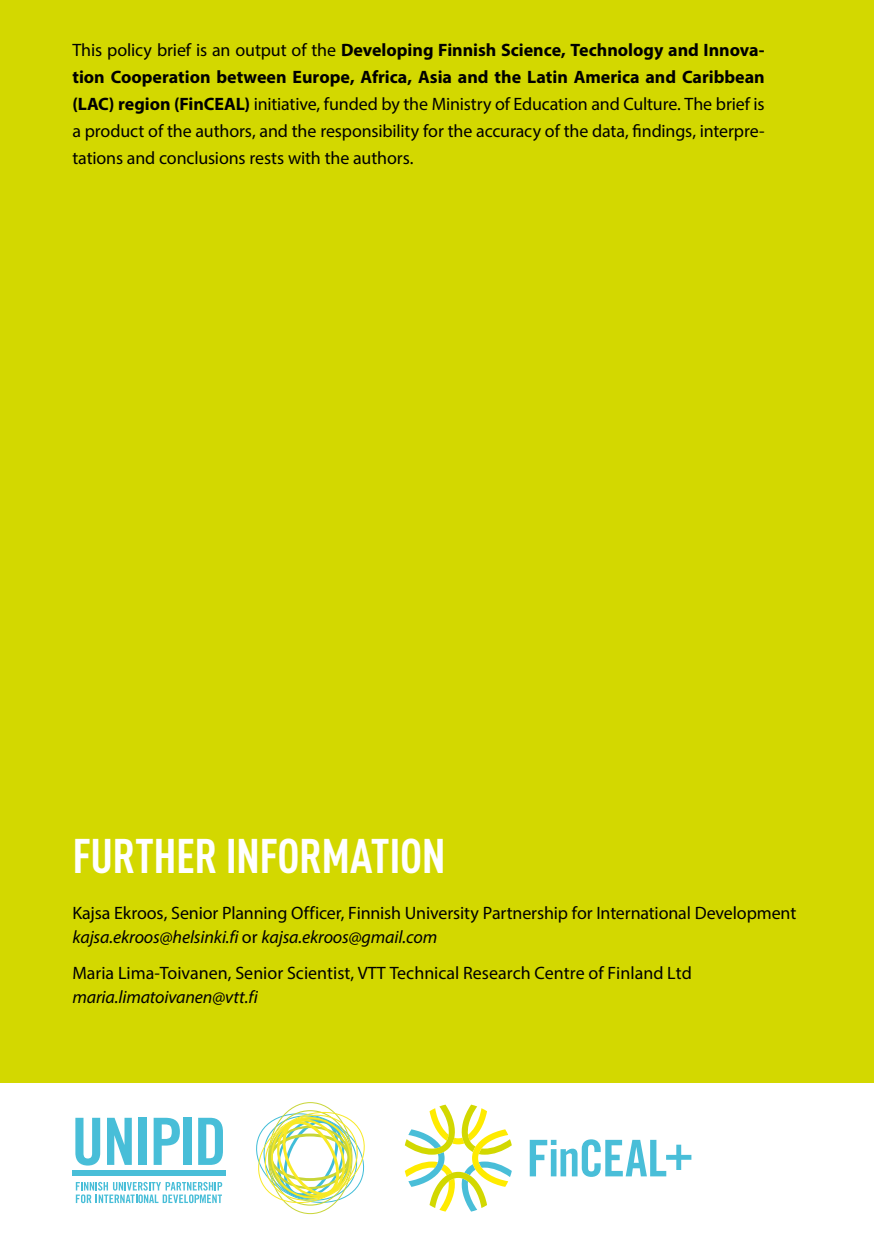
<style>
.page{position:relative;width:874px;height:1241px;background:#fff}
.page>*{position:absolute;margin:0;border:0;box-sizing:border-box;transform-origin:0 0}
.t1{font:700 47.95px "DIN Cond";letter-spacing:-.01em;color:#fff}
.t2{font:18.03px/26.9px "Myriad Pro";letter-spacing:-.005em;color:#000}
.t3{font:italic 18.03px "Myriad Pro";letter-spacing:-.01em;color:#000}
.s1{font-weight:700}
.s2{font-style:italic}
</style>
<div class="page">
<div style="left:0;top:0;width:873px;height:1082px;background:#d3d800"></div>
<svg style="left:75px;top:1117px;width:25px;height:48px"></svg>
<svg style="left:107px;top:1117px;width:25px;height:47px"></svg>
<div style="left:138px;top:1117px;width:8px;height:47px;background:#48bed8"></div>
<svg style="left:153px;top:1117px;width:27px;height:47px"></svg>
<div style="left:183px;top:1117px;width:8px;height:47px;background:#48bed8"></div>
<svg style="left:198px;top:1117px;width:25px;height:47px"></svg>
<svg style="left:76px;top:1181px;width:146px;height:21px"></svg>
<div style="left:72px;top:1170px;width:154px;height:6px;background:#48bed8"></div>
<svg style="left:256px;top:1105px;width:109px;height:103px"></svg>
<svg style="left:404px;top:1104px;width:107px;height:107px"></svg>
<svg style="left:529px;top:1139px;width:162px;height:37px"></svg>
<p class="t2" style="left:72px;top:37px;width:693px;text-align:justify">This policy brief is an output of the <span class="s1">Developing Finnish Science, Technology and Innova&shy;tion Cooperation between Europe, Africa, Asia and the Latin America and Caribbean (LAC) region (FinCEAL)</span> initiative, funded by the Ministry of Education and Culture. The brief is a product of the authors, and the responsibility for the accuracy of the data, findings, interpre&shy;tations and conclusions rests with the authors.</p>
<h1 class="t1" style="left:72px;top:827px;width:374px">FURTHER INFORMATION</h1>
<p class="t2" style="left:72px;top:900px;width:725px;line-height:24px">Kajsa Ekroos, Senior Planning Officer, Finnish University Partnership for International Development <span class="s2">kajsa.ekroos@helsinki.fi</span> or <span class="s2">kajsa.ekroos@gmail.com</span></p>
<p class="t2" style="left:72px;top:958px;width:620px">Maria Lima-Toivanen, Senior Scientist, VTT Technical Research Centre of Finland Ltd</p>
<p class="t3" style="left:72px;top:985px;width:187px">maria.limatoivanen@vtt.fi</p>
</div>
